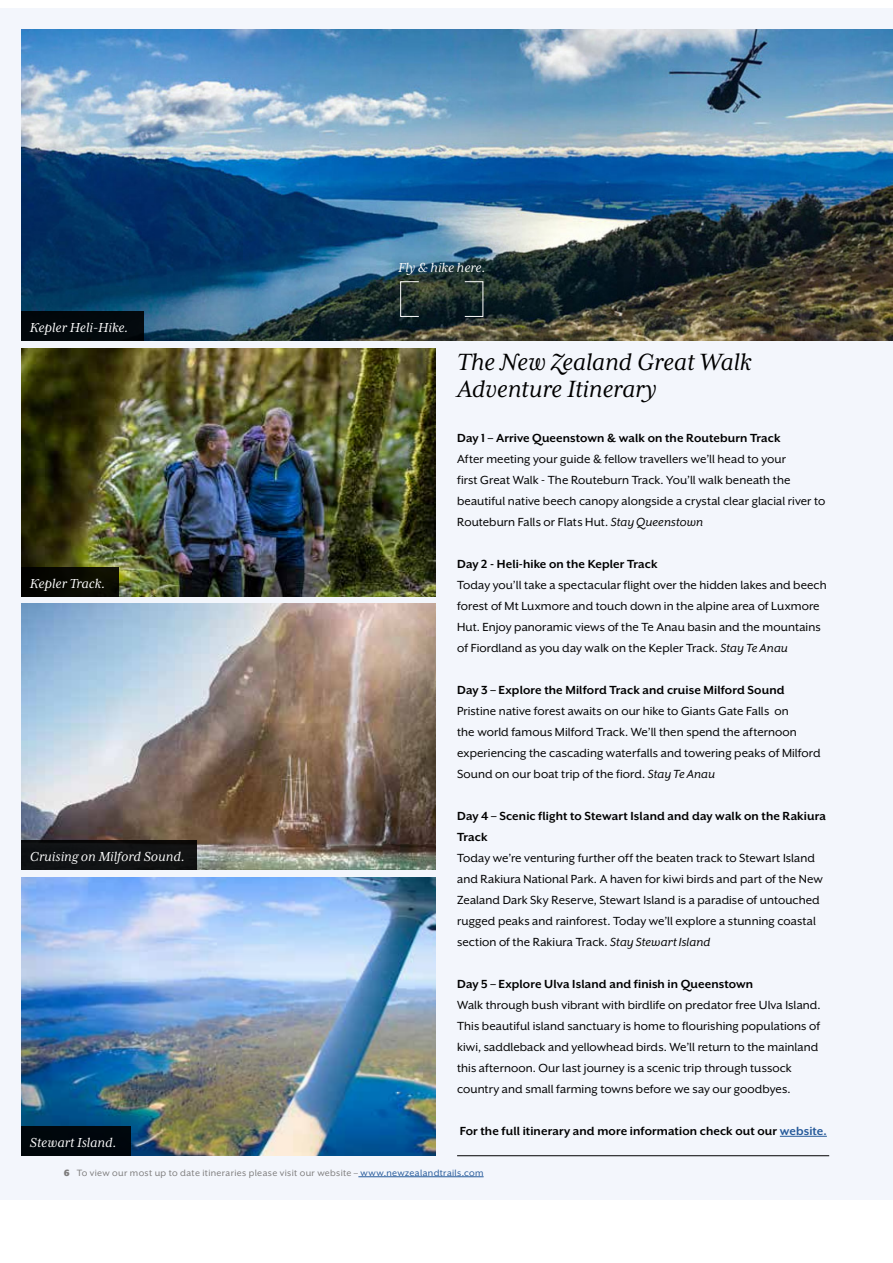
<style>
.page{position:relative;width:893px;height:1263px;background:#fff}
.page>*{position:absolute;margin:0;border:0;box-sizing:border-box;transform-origin:0 0}
.t1{font:italic 27px/27px "Mrs Eaves XL Serif OT";letter-spacing:-.005em;color:#000}
.t2{font:italic 15px "Mrs Eaves XL Serif OT";letter-spacing:.005em;color:#fff}
.t3{font:13.5px/21px "Mr Eaves XL San OT";letter-spacing:.005em;color:#000}
.t4{font:700 13.5px/21px "Mr Eaves XL San OT";letter-spacing:.01em;color:#000}
.t5{font:10.5px "Mr Eaves XL San OT";letter-spacing:.03em;color:#7f7e7e}
.s1{font-style:italic}
.s2{color:#275b9b}
.s3{font-weight:900}
</style>
<div class="page">
<div style="left:0;top:9px;width:893px;height:1190px;background:#f3f6fc"></div>
<hr style="left:892px;top:9px;width:1px;height:1190px;background:#c9dfe6">
<hr style="left:780px;top:1136px;width:47px;height:1px;background:#275b9b">
<img style="left:21px;top:30px;width:872px;height:310px">
<img style="left:21px;top:878px;width:415px;height:278px">
<img style="left:21px;top:604px;width:415px;height:265px">
<img style="left:21px;top:349px;width:415px;height:247px">
<div style="left:21px;top:311px;width:123px;height:29px;background:#02080c"></div>
<div style="left:21px;top:567px;width:98px;height:29px;background:#080901"></div>
<div style="left:21px;top:840px;width:176px;height:29px;background:#101214"></div>
<div style="left:21px;top:1127px;width:109px;height:29px;background:#00060b"></div>
<svg style="left:400px;top:284px;width:84px;height:33px;background:#273530"></svg>
<svg style="left:390px;top:254px;width:102px;height:30px;background:#335461"></svg>
<hr style="left:457px;top:1155px;width:372px;height:1px;background:#000">
<hr style="left:358px;top:1176px;width:126px;height:1px;background:#275b9b">
<p class="t2" style="left:30px;top:320px;width:100px">Kepler Heli-Hike.</p>
<p class="t2" style="left:30px;top:576px;width:77px">Kepler Track.</p>
<p class="t2" style="left:30px;top:849px;width:156px">Cruising on Milford Sound.</p>
<p class="t2" style="left:30px;top:1135px;width:88px">Stewart Island.</p>
<p class="t2" style="left:398px;top:260px;width:89px">Fly &amp; hike here.</p>
<h1 class="t1" style="left:457px;top:349px;width:296px">The New Zealand Great Walk<br>Adventure Itinerary</h1>
<p class="t4" style="left:457px;top:427px;width:325px">Day 1 – Arrive Queenstown &amp; walk on the Routeburn Track</p>
<p class="t3" style="left:457px;top:448px;width:370px">After meeting your guide &amp; fellow travellers we’ll head to your<br>first Great Walk - The Routeburn Track. You’ll walk beneath the beautiful native beech canopy alongside a crystal clear glacial river to Routeburn Falls or Flats Hut. <span class="s1">Stay Queenstown</span></p>
<p class="t4" style="left:457px;top:553px;width:202px">Day 2 - Heli-hike on the Kepler Track</p>
<p class="t3" style="left:457px;top:574px;width:371px">Today you’ll take a spectacular flight over the hidden lakes and beech forest of Mt Luxmore and touch down in the alpine area of Luxmore Hut. Enjoy panoramic views of the Te Anau basin and the mountains of Fiordland as you day walk on the Kepler Track. <span class="s1">Stay Te Anau</span></p>
<p class="t4" style="left:457px;top:679px;width:329px">Day 3 – Explore the Milford Track and cruise Milford Sound</p>
<p class="t3" style="left:457px;top:700px;width:365px">Pristine native forest awaits on our hike to Giants Gate Falls on<br>the world famous Milford Track. We’ll then spend the afternoon experiencing the cascading waterfalls and towering peaks of Milford Sound on our boat trip of the fiord. <span class="s1">Stay Te Anau</span></p>
<p class="t4" style="left:457px;top:805px;width:370px">Day 4 – Scenic flight to Stewart Island and day walk on the Rakiura<br>Track</p>
<p class="t3" style="left:457px;top:847px;width:367px">Today we’re venturing further off the beaten track to Stewart Island and Rakiura National Park. A haven for kiwi birds and part of the New Zealand Dark Sky Reserve, Stewart Island is a paradise of untouched rugged peaks and rainforest. Today we’ll explore a stunning coastal section of the Rakiura Track. <span class="s1">Stay Stewart Island</span></p>
<p class="t4" style="left:457px;top:973px;width:298px">Day 5 – Explore Ulva Island and finish in Queenstown</p>
<p class="t3" style="left:457px;top:994px;width:365px">Walk through bush vibrant with birdlife on predator free Ulva Island.<br>This beautiful island sanctuary is home to flourishing populations of kiwi, saddleback and yellowhead birds. We’ll return to the mainland this afternoon. Our last journey is a scenic trip through tussock country and small farming towns before we say our goodbyes.</p>
<p class="t4" style="left:460px;top:1120px;width:369px">For the full itinerary and more information check out our <span class="s2">website.</span></p>
<p class="t5" style="left:64px;top:1167px;width:421px"><span class="s3">6</span> To view our most up to date itineraries please visit our website – <span class="s2">www.newzealandtrails.com</span></p>
</div>
